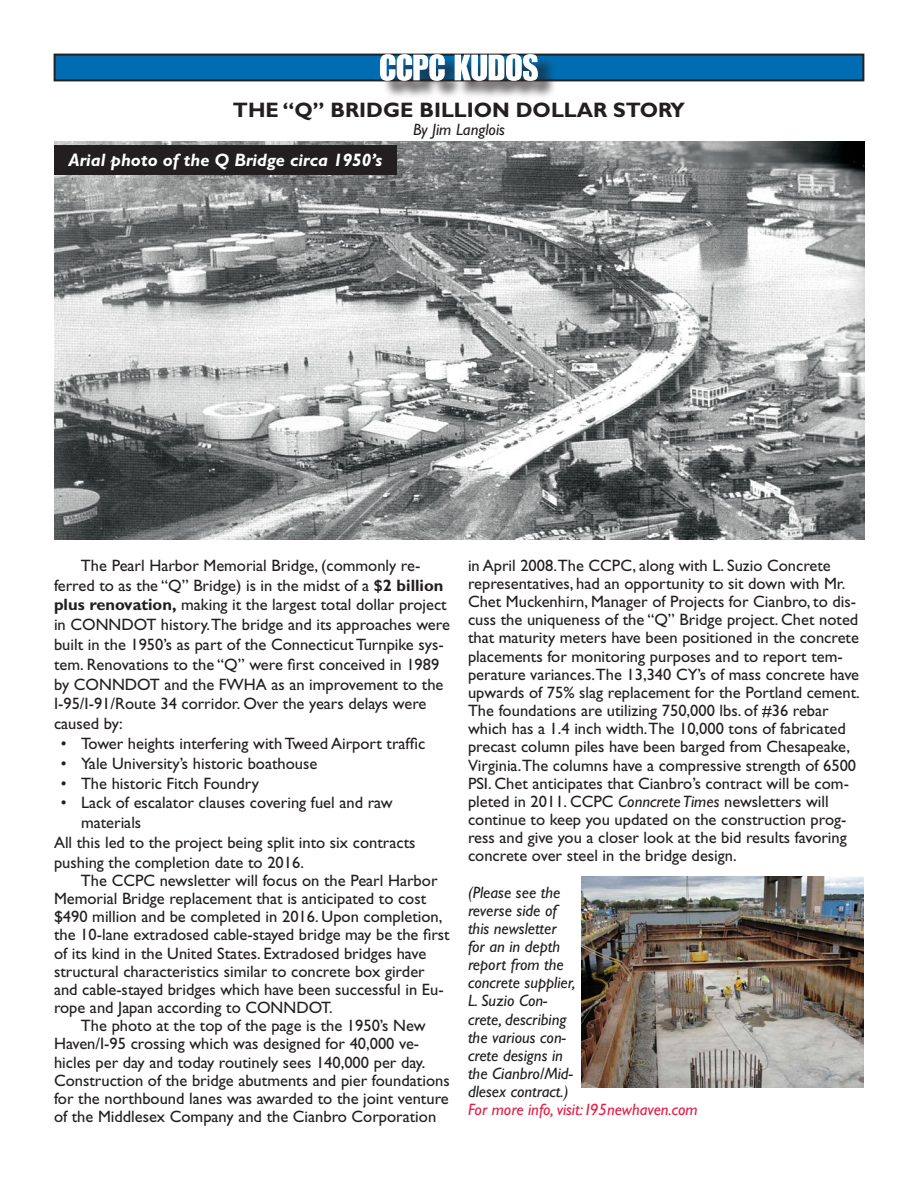
<style>
.page{position:relative;width:918px;height:1188px;background:#fff}
.page>*{position:absolute;margin:0;border:0;box-sizing:border-box;transform-origin:0 0}
.t1{font:700 21px "Gill Sans";color:#231f20}
.t2{font:italic 700 18px "Gill Sans";color:#fff}
.t3{font:16.5px/18.1px "Gill Sans";color:#231f20}
.t4{font:italic 16.5px/18.1px "Gill Sans";color:#231f20}
.t5{font:italic 16.5px "Gill Sans";color:#e71d46}
.s1{font-weight:700}
.s2{font-style:italic}
</style>
<div class="page">
<img style="left:54px;top:142px;width:811px;height:398px">
<div style="left:382px;top:55px;width:176px;height:46px;background:#231f20;opacity:.75"></div>
<svg style="left:54px;top:54px;width:810px;height:27px;background:#2575a9"></svg>
<div style="left:54px;top:145px;width:343px;height:29px;background:#231f20"></div>
<img style="left:581px;top:876px;width:283px;height:212px">
<p class="t1" style="left:233px;top:97px;width:454px">THE “Q” BRIDGE BILLION DOLLAR STORY</p>
<p class="t4" style="left:413px;top:121px;width:93px">By Jim Langlois</p>
<p class="t2" style="left:68px;top:150px;width:315px">Arial photo of the Q Bridge circa 1950’s</p>
<p class="t3" style="left:54px;top:556px;width:397px;line-height:19.8px;text-indent:27px">The Pearl Harbor Memorial Bridge, (commonly re&shy;ferred to as the “Q” Bridge) is in the midst of a <span class="s1">$2 billion plus renovation,</span> making it the largest total dollar project in CONNDOT history.The bridge and its approaches were built in the 1950’s as part of the Connecticut Turnpike sys&shy;tem. Renovations to the “Q” were first conceived in 1989 by CONNDOT and the FWHA as an improvement to the I-95/I-91/Route 34 corridor. Over the years delays were caused by:</p>
<p class="t3" style="left:81px;top:735px;width:346px">Tower heights interfering with Tweed Airport traffic</p>
<p class="t3" style="left:81px;top:754px;width:238px">Yale University’s historic boathouse</p>
<p class="t3" style="left:81px;top:774px;width:180px">The historic Fitch Foundry</p>
<p class="t3" style="left:81px;top:793px;width:313px;line-height:19.8px">Lack of escalator clauses covering fuel and raw materials</p>
<p class="t3" style="left:54px;top:833px;width:363px;line-height:19.8px">All this led to the project being split into six contracts pushing the completion date to 2016.</p>
<p class="t3" style="left:54px;top:872px;width:397px;text-indent:27px">The CCPC newsletter will focus on the Pearl Harbor Memorial Bridge replacement that is anticipated to cost $490 million and be completed in 2016. Upon completion, the 10-lane extradosed cable-stayed bridge may be the first of its kind in the United States. Extradosed bridges have structural characteristics similar to concrete box girder and cable-stayed bridges which have been successful in Eu&shy;rope and Japan according to CONNDOT.</p>
<p class="t3" style="left:54px;top:1017px;width:397px;text-indent:27px">The photo at the top of the page is the 1950’s New Haven/I-95 crossing which was designed for 40,000 ve&shy;hicles per day and today routinely sees 140,000 per day.<br>Construction of the bridge abutments and pier foundations for the northbound lanes was awarded to the joint venture of the Middlesex Company and the Cianbro Corporation</p>
<p class="t3" style="left:61px;top:734px;width:7px;line-height:19.8px;text-align:justify">• • • •</p>
<p class="t3" style="left:468px;top:556px;width:393px">in April 2008.The CCPC, along with L. Suzio Concrete representatives, had an opportunity to sit down with Mr.<br>Chet Muckenhirn, Manager of Projects for Cianbro, to dis&shy;cuss the uniqueness of the “Q” Bridge project. Chet noted that maturity meters have been positioned in the concrete placements for monitoring purposes and to report tem&shy;perature variances.The 13,340 CY’s of mass concrete have upwards of 75% slag replacement for the Portland cement.<br>The foundations are utilizing 750,000 lbs. of #36 rebar which has a 1.4 inch width.The 10,000 tons of fabricated precast column piles have been barged from Chesapeake, Virginia.The columns have a compressive strength of 6500<br>PSI. Chet anticipates that Cianbro’s contract will be com&shy;pleted in 2011. CCPC <span class="s2">Conncrete Times</span> newsletters will continue to keep you updated on the construction prog&shy;ress and give you a closer look at the bid results favoring concrete over steel in the bridge design.</p>
<p class="t4" style="left:468px;top:883px;width:109px">(Please see the reverse side of this newsletter for an in depth report from the concrete supplier,<br>L. Suzio Con&shy;crete, describing the various con&shy;crete designs in the Cianbro/Mid&shy;dlesex contract.)</p>
<p class="t5" style="left:468px;top:1100px;width:231px">For more info, visit: I95newhaven.com</p>
</div>
